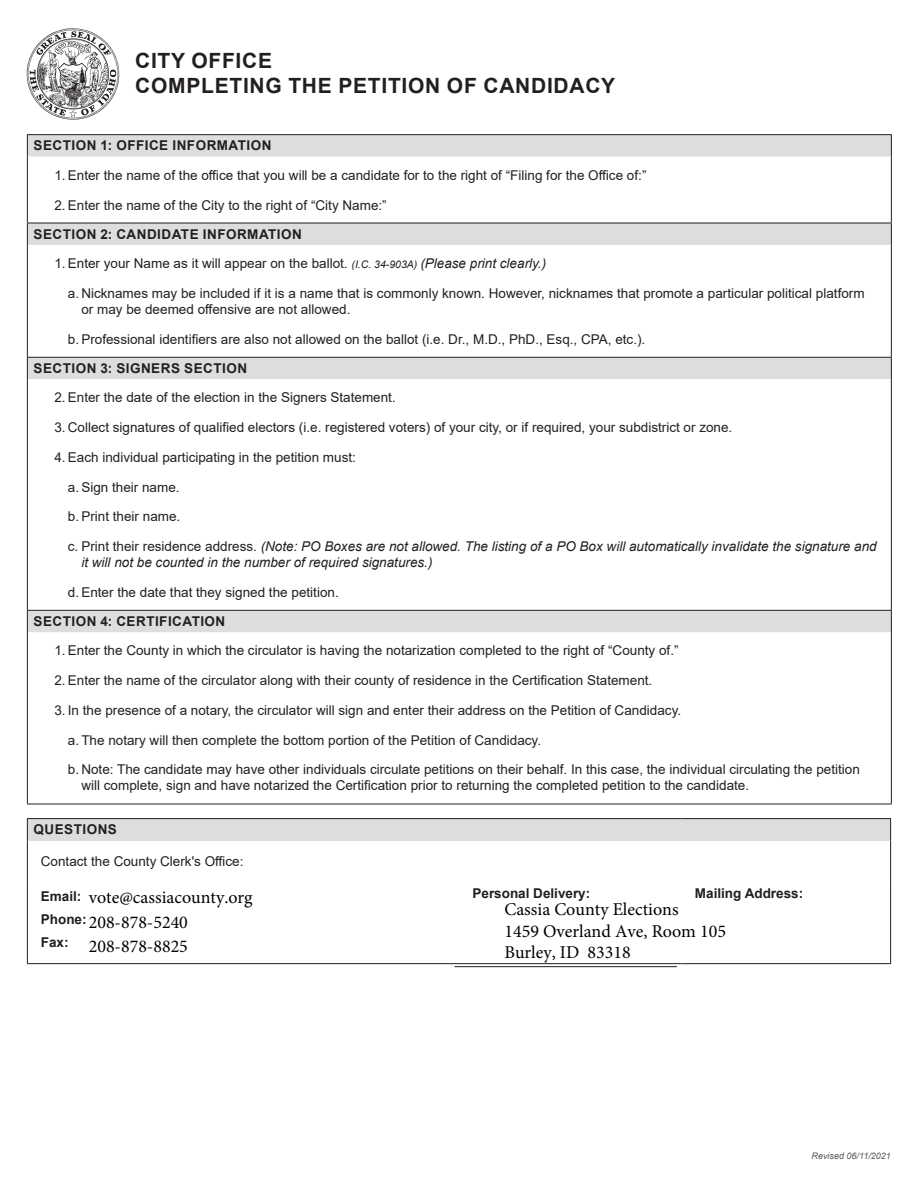
<style>
.page{position:relative;width:918px;height:1188px;background:#fff}
.page>*{position:absolute;margin:0;border:0;box-sizing:border-box;transform-origin:0 0}
.t1{font:700 21px "Arial";letter-spacing:.035em;color:#231f20}
.t2{font:18px/24.2px "Minion Pro";color:#000}
.Text_-_Main{font:13.5px/16.2px "Arial";color:#231f20}
.t3{font:italic 13.5px/16.2px "Arial";color:#231f20}
.Text_-_Main-2{font:700 13.5px "Arial";letter-spacing:.035em;color:#231f20}
.Text_-_Main-3{font:700 13.5px "Arial";color:#231f20}
.t4{font:italic 9px "Arial";color:#57585a}
.s1{font-style:italic;font-size:10.5px}
.s2{font-style:italic}
.s3{font-style:normal}
</style>
<div class="page">
<img style="left:26px;top:28px;width:94px;height:92px">
<svg style="left:28px;top:135px;width:863px;height:497px"></svg>
<hr style="left:27px;top:134px;width:865px;height:1px;background:#231f20">
<svg style="left:27px;top:135px;width:1px;height:21px"></svg>
<svg style="left:891px;top:135px;width:1px;height:21px"></svg>
<hr style="left:27px;top:156px;width:1px;height:67px;background:#231f20">
<hr style="left:891px;top:156px;width:1px;height:67px;background:#231f20">
<svg style="left:27px;top:224px;width:1px;height:21px"></svg>
<svg style="left:891px;top:224px;width:1px;height:21px"></svg>
<hr style="left:27px;top:245px;width:1px;height:112px;background:#231f20">
<hr style="left:891px;top:245px;width:1px;height:112px;background:#231f20">
<svg style="left:27px;top:358px;width:1px;height:21px"></svg>
<svg style="left:891px;top:358px;width:1px;height:21px"></svg>
<hr style="left:27px;top:379px;width:1px;height:231px;background:#231f20">
<hr style="left:891px;top:379px;width:1px;height:231px;background:#231f20">
<svg style="left:27px;top:611px;width:1px;height:21px"></svg>
<svg style="left:891px;top:611px;width:1px;height:21px"></svg>
<hr style="left:27px;top:632px;width:1px;height:172px;background:#231f20">
<hr style="left:891px;top:632px;width:1px;height:172px;background:#231f20">
<hr style="left:27px;top:804px;width:865px;height:1px;background:#231f20">
<hr style="left:27px;top:223px;width:865px;height:1px;background:#231f20">
<hr style="left:27px;top:357px;width:865px;height:1px;background:#231f20">
<hr style="left:27px;top:610px;width:865px;height:1px;background:#231f20">
<div style="left:27px;top:819px;width:864px;height:21px;background:#dcdddf"></div>
<hr style="left:27px;top:818px;width:432px;height:1px;background:#231f20">
<svg style="left:27px;top:819px;width:1px;height:21px"></svg>
<hr style="left:459px;top:818px;width:222px;height:1px;background:#231f20">
<hr style="left:681px;top:818px;width:210px;height:1px;background:#231f20">
<svg style="left:890px;top:819px;width:1px;height:21px"></svg>
<hr style="left:27px;top:840px;width:1px;height:41px;background:#231f20">
<hr style="left:890px;top:840px;width:1px;height:41px;background:#231f20">
<hr style="left:27px;top:881px;width:1px;height:82px;background:#231f20">
<hr style="left:27px;top:963px;width:432px;height:1px;background:#231f20">
<hr style="left:459px;top:963px;width:222px;height:1px;background:#231f20">
<hr style="left:681px;top:963px;width:210px;height:1px;background:#231f20">
<hr style="left:890px;top:881px;width:1px;height:82px;background:#231f20">
<hr style="left:454px;top:966px;width:223px;height:1px;background:#231f20">
<p class="t1" style="left:135px;top:46px;width:138px">CITY OFFICE</p>
<p class="t1" style="left:135px;top:71px;width:482px">COMPLETING THE PETITION OF CANDIDACY</p>
<p class="Text_-_Main-2" style="left:34px;top:136px;width:239px">SECTION 1: OFFICE INFORMATION</p>
<p class="Text_-_Main" style="left:54px;top:167px;width:594px">1. Enter the name of the office that you will be a candidate for to the right of “Filing for the Office of:”</p>
<p class="Text_-_Main" style="left:54px;top:197px;width:334px">2. Enter the name of the City to the right of “City Name:”</p>
<p class="Text_-_Main-2" style="left:34px;top:225px;width:270px">SECTION 2: CANDIDATE INFORMATION</p>
<p class="Text_-_Main" style="left:54px;top:255px;width:493px">1. Enter your Name as it will appear on the ballot. <span class="s1">(I.C. 34-903A)</span> <span class="s2">(Please print clearly.)</span></p>
<p class="Text_-_Main" style="left:81px;top:285px;width:785px;text-indent:-14px">a. Nicknames may be included if it is a name that is commonly known. However, nicknames that promote a particular political platform or may be deemed offensive are not allowed.</p>
<p class="Text_-_Main" style="left:68px;top:331px;width:579px">b. Professional identifiers are also not allowed on the ballot (i.e. Dr., M.D., PhD., Esq., CPA, etc.).</p>
<p class="Text_-_Main-2" style="left:34px;top:359px;width:215px">SECTION 3: SIGNERS SECTION</p>
<p class="Text_-_Main" style="left:54px;top:389px;width:343px">2. Enter the date of the election in the Signers Statement.</p>
<p class="Text_-_Main" style="left:54px;top:419px;width:680px">3. Collect signatures of qualified electors (i.e. registered voters) of your city, or if required, your subdistrict or zone.</p>
<p class="Text_-_Main" style="left:54px;top:449px;width:303px">4. Each individual participating in the petition must:</p>
<p class="Text_-_Main" style="left:68px;top:479px;width:113px">a. Sign their name.</p>
<p class="Text_-_Main" style="left:68px;top:508px;width:114px">b. Print their name.</p>
<p class="t3" style="left:81px;top:538px;width:797px;text-indent:-14px"><span class="s3">c. Print their residence address.</span> (Note: PO Boxes are not allowed. The listing of a PO Box will automatically invalidate the signature and it will not be counted in the number of required signatures.)</p>
<p class="Text_-_Main" style="left:68px;top:584px;width:272px">d. Enter the date that they signed the petition.</p>
<p class="Text_-_Main-2" style="left:34px;top:612px;width:193px">SECTION 4: CERTIFICATION</p>
<p class="Text_-_Main" style="left:54px;top:643px;width:626px">1. Enter the County in which the circulator is having the notarization completed to the right of “County of.”</p>
<p class="Text_-_Main" style="left:54px;top:672px;width:600px">2. Enter the name of the circulator along with their county of residence in the Certification Statement.</p>
<p class="Text_-_Main" style="left:54px;top:702px;width:628px">3. In the presence of a notary, the circulator will sign and enter their address on the Petition of Candidacy.</p>
<p class="Text_-_Main" style="left:68px;top:732px;width:475px">a. The notary will then complete the bottom portion of the Petition of Candidacy.</p>
<p class="Text_-_Main" style="left:81px;top:761px;width:780px;text-indent:-14px">b. Note: The candidate may have other individuals circulate petitions on their behalf. In this case, the individual circulating the petition will complete, sign and have notarized the Certification prior to returning the completed petition to the candidate.</p>
<p class="Text_-_Main-2" style="left:34px;top:820px;width:85px">QUESTIONS</p>
<p class="Text_-_Main" style="left:41px;top:853px;width:204px">Contact the County Clerk's Office:</p>
<p class="Text_-_Main-2" style="left:41px;top:887px;width:42px">Email:</p>
<p class="Text_-_Main-2" style="left:41px;top:910px;width:47px">Phone:</p>
<p class="Text_-_Main-2" style="left:41px;top:933px;width:29px">Fax:</p>
<p class="Text_-_Main-3" style="left:472px;top:883px;width:119px">Personal Delivery:</p>
<p class="Text_-_Main-3" style="left:695px;top:883px;width:110px">Mailing Address:</p>
<h2 class="t2" style="left:89px;top:886px;width:165px">vote@cassiacounty.org<br>208-878-5240<br>208-878-8825</h2>
<h2 class="t2" style="left:504px;top:899px;width:223px;line-height:21.6px">Cassia County Elections<br>1459 Overland Ave, Room 105<br>Burley, ID 83318</h2>
<p class="t4" style="left:812px;top:1150px;width:81px">Revised 06/11/2021</p>
</div>
